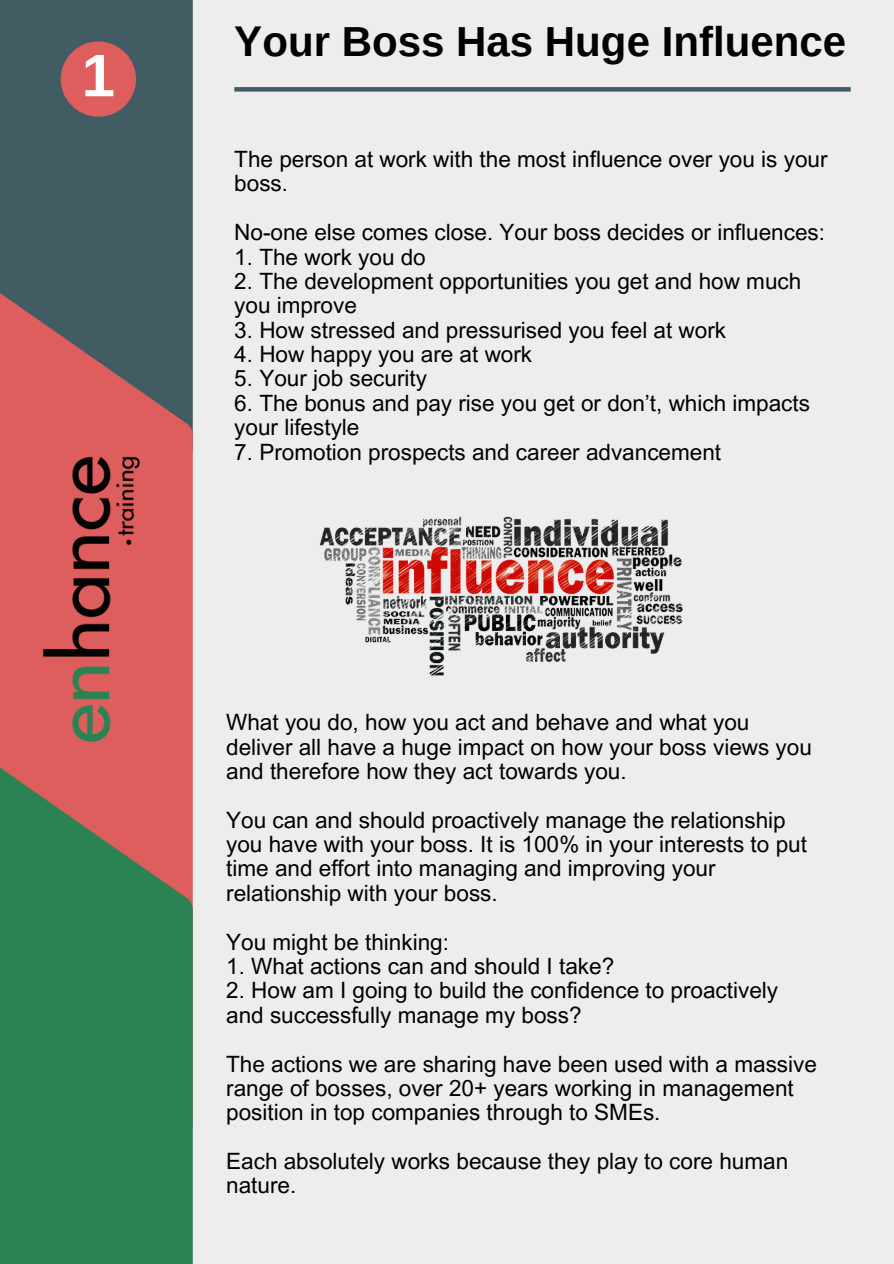
<style>
.page{position:relative;width:894px;height:1264px;background:#fff}
.page>*{position:absolute;margin:0;border:0;box-sizing:border-box;transform-origin:0 0}
.t1{font:700 60px "Arimo";color:#fff}
.t2{font:700 42px "Arimo";color:#000}
.t3{font:22.5px/24.5px "Arial MT Pro";color:#000}
</style>
<div class="page">
<div style="left:0;top:0;width:893px;height:1263px;background:#eeeded"></div>
<div style="left:0;top:0;width:193px;height:191px;background:#425c64"></div>
<svg style="left:0;top:191px;width:193px;height:474px;fill:#425c64"></svg>
<svg style="left:0;top:665px;width:193px;height:598px;fill:#2b8353"></svg>
<img style="left:24px;top:442px;width:131px;height:315px">
<div style="left:234px;top:87px;width:616px;height:5px;background:#425c64"></div>
<img style="left:319px;top:516px;width:364px;height:160px">
<div style="left:61px;top:41px;width:75px;height:76px;background:#de5d5d;border-radius:50%"></div>
<p class="t1" style="left:82px;top:42px;width:35px">1</p>
<p class="t2" style="left:234px;top:18px;width:613px">Your Boss Has Huge Influence</p>
<p class="t3" style="left:234px;top:150px;width:594px">The person at work with the most influence over you is your boss.</p>
<p class="t3" style="left:234px;top:223px;width:592px">No-one else comes close. Your boss decides or influences:</p>
<h1 class="t3" style="left:234px;top:247px;width:193px">1. The work you do</h1>
<p class="t3" style="left:234px;top:272px;width:568px">2. The development opportunities you get and how much you improve</p>
<p class="t3" style="left:234px;top:320px;width:493px">3. How stressed and pressurised you feel at work</p>
<p class="t3" style="left:234px;top:345px;width:299px">4. How happy you are at work</p>
<p class="t3" style="left:234px;top:369px;width:194px">5. Your job security</p>
<p class="t3" style="left:234px;top:393px;width:577px">6. The bonus and pay rise you get or don’t, which impacts your lifestyle</p>
<p class="t3" style="left:234px;top:442px;width:488px">7. Promotion prospects and career advancement</p>
<p class="t3" style="left:226px;top:712px;width:587px">What you do, how you act and behave and what you deliver all have a huge impact on how your boss views you and therefore how they act towards you.</p>
<p class="t3" style="left:226px;top:810px;width:582px">You can and should proactively manage the relationship you have with your boss. It is 100% in your interests to put time and effort into managing and improving your relationship with your boss.</p>
<p class="t3" style="left:226px;top:932px;width:224px">You might be thinking:</p>
<p class="t3" style="left:226px;top:956px;width:389px">1. What actions can and should I take?</p>
<p class="t3" style="left:226px;top:981px;width:553px">2. How am I going to build the confidence to proactively and successfully manage my boss?</p>
<p class="t3" style="left:226px;top:1054px;width:592px">The actions we are sharing have been used with a massive range of bosses, over 20+ years working in management position in top companies through to SMEs.</p>
<p class="t3" style="left:226px;top:1151px;width:563px">Each absolutely works because they play to core human nature.</p>
</div>
